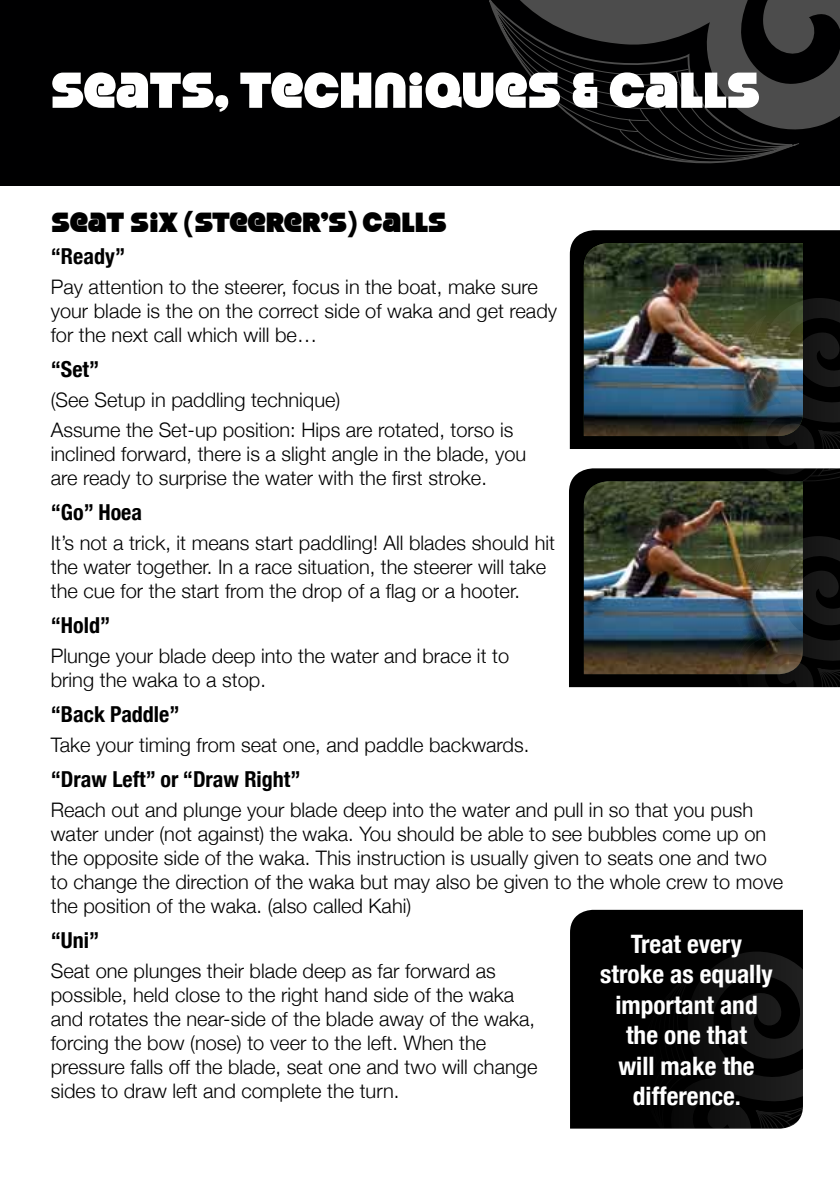
<style>
.page{position:relative;width:840px;height:1191px;background:#fff}
.page>*{position:absolute;margin:0;border:0;box-sizing:border-box;transform-origin:0 0}
.t1{font:50.8px "Strenuous";color:#fff}
.t2{font:28.2px "Strenuous";color:#000}
.t3{font:700 condensed 25.4px/30.4px "Helvetica Neue";color:#fff;text-align:center}
.t4{font:700 condensed 22px "Helvetica Neue";color:#000}
.t5{font:300 20px/24px "Helvetica Neue";color:#000}
</style>
<div class="page">
<div style="left:569px;top:230px;width:270px;height:219px;background:#000"></div>
<div style="left:569px;top:468px;width:270px;height:219px;background:#000"></div>
<div style="left:0;top:0;width:839px;height:185px;background:#000001"></div>
<svg style="left:489px;top:0;width:350px;height:164px"></svg>
<img style="left:583px;top:243px;width:219px;height:193px">
<img style="left:583px;top:481px;width:219px;height:193px">
<div style="left:570px;top:909px;width:232px;height:219px;background:#000"></div>
<svg style="left:640px;top:951px;width:162px;height:177px;background:#090909"></svg>
<img style="left:722px;top:298px;width:117px;height:183px">
<img style="left:721px;top:536px;width:118px;height:152px">
<h1 class="t1" style="left:51px;top:63px;width:710px">SEATS, TECHNIQUES &amp; CALLS</h1>
<h2 class="t2" style="left:51px;top:207px;width:397px">SEAT SIX (STEERER’S) CALLS</h2>
<p class="t4" style="left:51px;top:243px;width:76px">“Ready”</p>
<p class="t5" style="left:51px;top:275px;width:507px">Pay attention to the steerer, focus in the boat, make sure your blade is the on the correct side of waka and get ready for the next call which will be…</p>
<p class="t4" style="left:51px;top:356px;width:50px">“Set”</p>
<p class="t5" style="left:51px;top:385px;width:464px;line-height:30px">(See Setup in paddling technique)<br>Assume the Set-up position: Hips are rotated, torso is</p>
<p class="t5" style="left:51px;top:442px;width:476px">inclined forward, there is a slight angle in the blade, you are ready to surprise the water with the first stroke.</p>
<p class="t4" style="left:51px;top:499px;width:93px">“Go” Hoea</p>
<p class="t5" style="left:51px;top:531px;width:505px">It’s not a trick, it means start paddling! All blades should hit the water together. In a race situation, the steerer will take the cue for the start from the drop of a flag or a hooter.</p>
<p class="t4" style="left:51px;top:612px;width:61px">“Hold”</p>
<p class="t5" style="left:51px;top:643px;width:459px">Plunge your blade deep into the water and brace it to bring the waka to a stop.</p>
<p class="t4" style="left:51px;top:701px;width:130px">“Back Paddle”</p>
<p class="t5" style="left:51px;top:732px;width:479px">Take your timing from seat one, and paddle backwards.</p>
<p class="t4" style="left:51px;top:766px;width:251px">“Draw Left” or “Draw Right”</p>
<p class="t5" style="left:51px;top:797px;width:733px">Reach out and plunge your blade deep into the water and pull in so that you push water under (not against) the waka. You should be able to see bubbles come up on the opposite side of the waka. This instruction is usually given to seats one and two to change the direction of the waka but may also be given to the whole crew to move the position of the waka. (also called Kahi)</p>
<p class="t4" style="left:51px;top:926px;width:50px">“Uni”</p>
<p class="t5" style="left:51px;top:958px;width:488px">Seat one plunges their blade deep as far forward as possible, held close to the right hand side of the waka and rotates the near-side of the blade away of the waka, forcing the bow (nose) to veer to the left. When the pressure falls off the blade, seat one and two will change sides to draw left and complete the turn.</p>
<p class="t3" style="left:600px;top:928px;width:174px">Treat every stroke as equally important and the one that<br>will make the difference.</p>
</div>
